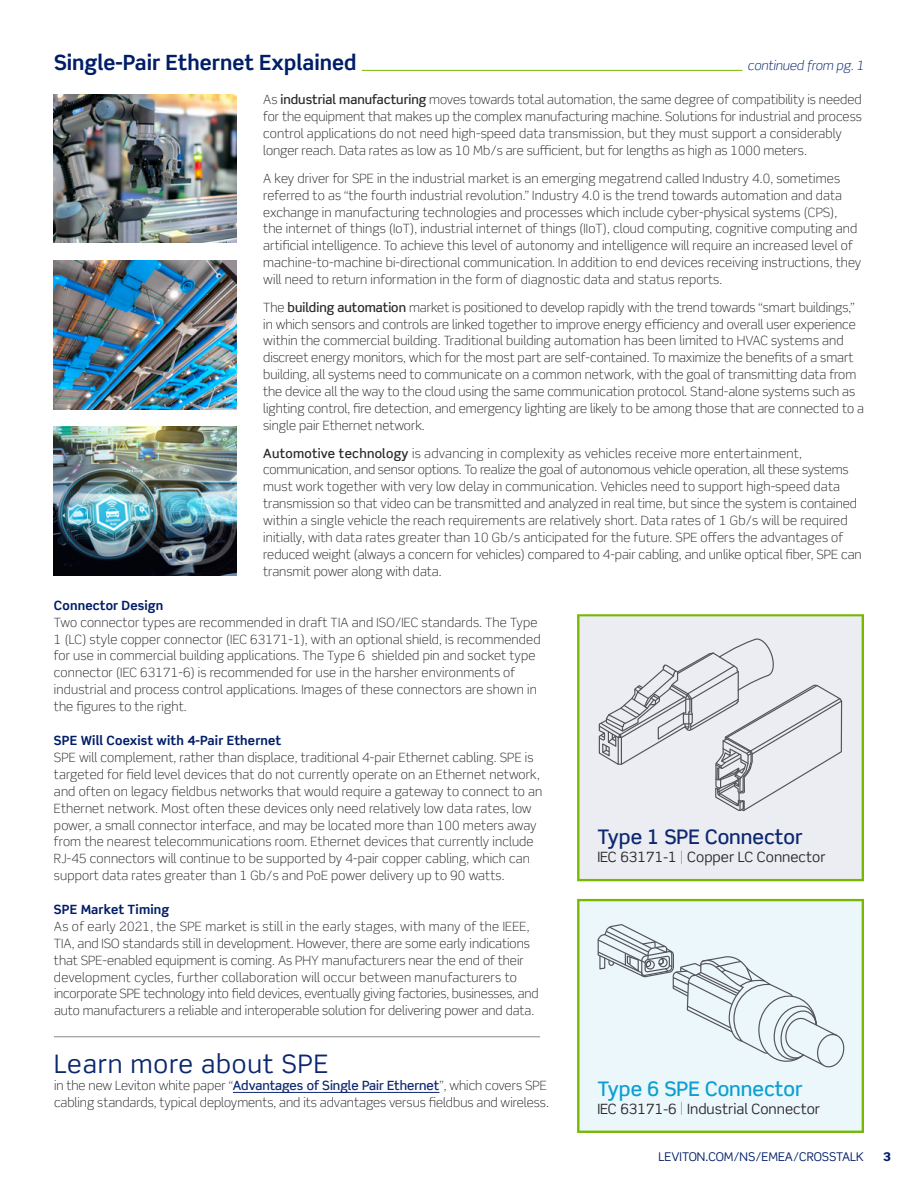
<style>
.page{position:relative;width:918px;height:1188px;background:#fff}
.page>*{position:absolute;margin:0;border:0;box-sizing:border-box;transform-origin:0 0}
.t1{font:25.5px "Scene Std";letter-spacing:.03em;color:#0d286f}
.t2{font:700 21px "Scene Std";color:#001d68}
.t3{font:500 20.1px "Scene Std";color:#0d286f}
.t4{font:500 20.1px "Scene Std";color:#0d9fd1}
.t5{font:14.1px "Scene Std";color:#2e2a2b}
.t6{font:300 12.75px/17px "Scene Std";letter-spacing:.01em;color:#292829}
.t7{font:700 12.75px "Scene Std";letter-spacing:.01em;color:#001d68}
.t8{font:italic 300 12.75px "Scene Std";color:#001d68}
.t9{font:12px "Scene Std";color:#001d68}
.t10{font:900 12px "Scene Std";color:#001d68}
.s1{font-weight:500}
.s2{font-weight:500;color:#0d286f}
.s3{font-weight:300;font-size:15.9px;color:#808184}
</style>
<div class="page">
<hr style="left:233px;top:1092px;width:206px;height:1px;background:#0d286f">
<hr style="left:54px;top:1036px;width:486px;height:1px;background:#878787">
<hr style="left:362px;top:70px;width:380px;height:1px;background:#76b900">
<img style="left:54px;top:261px;width:182px;height:148px">
<img style="left:54px;top:427px;width:182px;height:148px">
<img style="left:54px;top:94px;width:182px;height:149px">
<svg style="left:577px;top:614px;width:287px;height:267px;background:#e2e9e1"></svg>
<svg style="left:577px;top:899px;width:287px;height:234px;background:#e1f2e6"></svg>
<svg style="left:597px;top:917px;width:249px;height:151px;background:#dfebef"></svg>
<svg style="left:598px;top:637px;width:245px;height:175px;background:#dddfe5"></svg>
<h2 class="t2" style="left:54px;top:50px;width:304px">Single-Pair Ethernet Explained</h2>
<p class="t8" style="left:747px;top:58px;width:118px">continued from pg. 1</p>
<p class="t6" style="left:263px;top:91px;width:600px">As <span class="s1">industrial manufacturing</span> moves towards total automation, the same degree of compatibility is needed for the equipment that makes up the complex manufacturing machine. Solutions for industrial and process control applications do not need high-speed data transmission, but they must support a considerably longer reach. Data rates as low as 10 Mb/s are sufficient, but for lengths as high as 1000 meters.</p>
<p class="t6" style="left:263px;top:170px;width:600px">A key driver for SPE in the industrial market is an emerging megatrend called Industry 4.0, sometimes referred to as “the fourth industrial revolution.” Industry 4.0 is the trend towards automation and data exchange in manufacturing technologies and processes which include cyber-physical systems (CPS),<br>the internet of things (IoT), industrial internet of things (IIoT), cloud computing, cognitive computing and artificial intelligence. To achieve this level of autonomy and intelligence will require an increased level of machine-to-machine bi-directional communication. In addition to end devices receiving instructions, they will need to return information in the form of diagnostic data and status reports.</p>
<p class="t6" style="left:263px;top:299px;width:602px">The <span class="s1">building automation</span> market is positioned to develop rapidly with the trend towards “smart buildings,” in which sensors and controls are linked together to improve energy efficiency and overall user experience within the commercial building. Traditional building automation has been limited to HVAC systems and discreet energy monitors, which for the most part are self-contained. To maximize the benefits of a smart building, all systems need to communicate on a common network, with the goal of transmitting data from the device all the way to the cloud using the same communication protocol. Stand-alone systems such as lighting control, fire detection, and emergency lighting are likely to be among those that are connected to a single pair Ethernet network.</p>
<p class="t6" style="left:263px;top:445px;width:600px"><span class="s1">Automotive technology</span> is advancing in complexity as vehicles receive more entertainment, communication, and sensor options. To realize the goal of autonomous vehicle operation, all these systems must work together with very low delay in communication. Vehicles need to support high-speed data transmission so that video can be transmitted and analyzed in real time, but since the system is contained within a single vehicle the reach requirements are relatively short. Data rates of 1 Gb/s will be required initially, with data rates greater than 10 Gb/s anticipated for the future. SPE offers the advantages of reduced weight (always a concern for vehicles) compared to 4-pair cabling, and unlike optical fiber, SPE can transmit power along with data.</p>
<p class="t7" style="left:54px;top:597px;width:111px">Connector Design</p>
<p class="t6" style="left:54px;top:614px;width:488px">Two connector types are recommended in draft TIA and ISO/IEC standards. The Type 1 (LC) style copper connector (IEC 63171-1), with an optional shield, is recommended for use in commercial building applications. The Type 6 shielded pin and socket type connector (IEC 63171-6) is recommended for use in the harsher environments of industrial and process control applications. Images of these connectors are shown in the figures to the right.</p>
<p class="t7" style="left:54px;top:733px;width:229px">SPE Will Coexist with 4-Pair Ethernet</p>
<p class="t6" style="left:54px;top:749px;width:490px">SPE will complement, rather than displace, traditional 4-pair Ethernet cabling. SPE is targeted for field level devices that do not currently operate on an Ethernet network, and often on legacy fieldbus networks that would require a gateway to connect to an Ethernet network. Most often these devices only need relatively low data rates, low power, a small connector interface, and may be located more than 100 meters away from the nearest telecommunications room. Ethernet devices that currently include RJ-45 connectors will continue to be supported by 4-pair copper cabling, which can support data rates greater than 1 Gb/s and PoE power delivery up to 90 watts.</p>
<p class="t7" style="left:54px;top:902px;width:117px">SPE Market Timing</p>
<p class="t6" style="left:54px;top:918px;width:486px">As of early 2021, the SPE market is still in the early stages, with many of the IEEE, TIA, and ISO standards still in development. However, there are some early indications that SPE-enabled equipment is coming. As PHY manufacturers near the end of their development cycles, further collaboration will occur between manufacturers to incorporate SPE technology into field devices, eventually giving factories, businesses, and auto manufacturers a reliable and interoperable solution for delivering power and data.</p>
<h1 class="t1" style="left:54px;top:1048px;width:276px">Learn more about SPE</h1>
<p class="t6" style="left:54px;top:1077px;width:496px">in the new Leviton white paper “<span class="s2">Advantages of Single Pair Ethernet</span>”, which covers SPE cabling standards, typical deployments, and its advantages versus fieldbus and wireless.</p>
<h3 class="t3" style="left:597px;top:825px;width:207px">Type 1 SPE Connector</h3>
<p class="t5" style="left:597px;top:848px;width:230px">IEC 63171-1 <span class="s3">|</span> Copper LC Connector</p>
<h3 class="t4" style="left:597px;top:1076px;width:207px">Type 6 SPE Connector</h3>
<p class="t5" style="left:597px;top:1100px;width:224px">IEC 63171-6 <span class="s3">|</span> Industrial Connector</p>
<p class="t9" style="left:659px;top:1149px;width:207px">LEVITON.COM/NS/EMEA/CROSSTALK</p>
<p class="t10" style="left:883px;top:1149px;width:9px">3</p>
</div>
